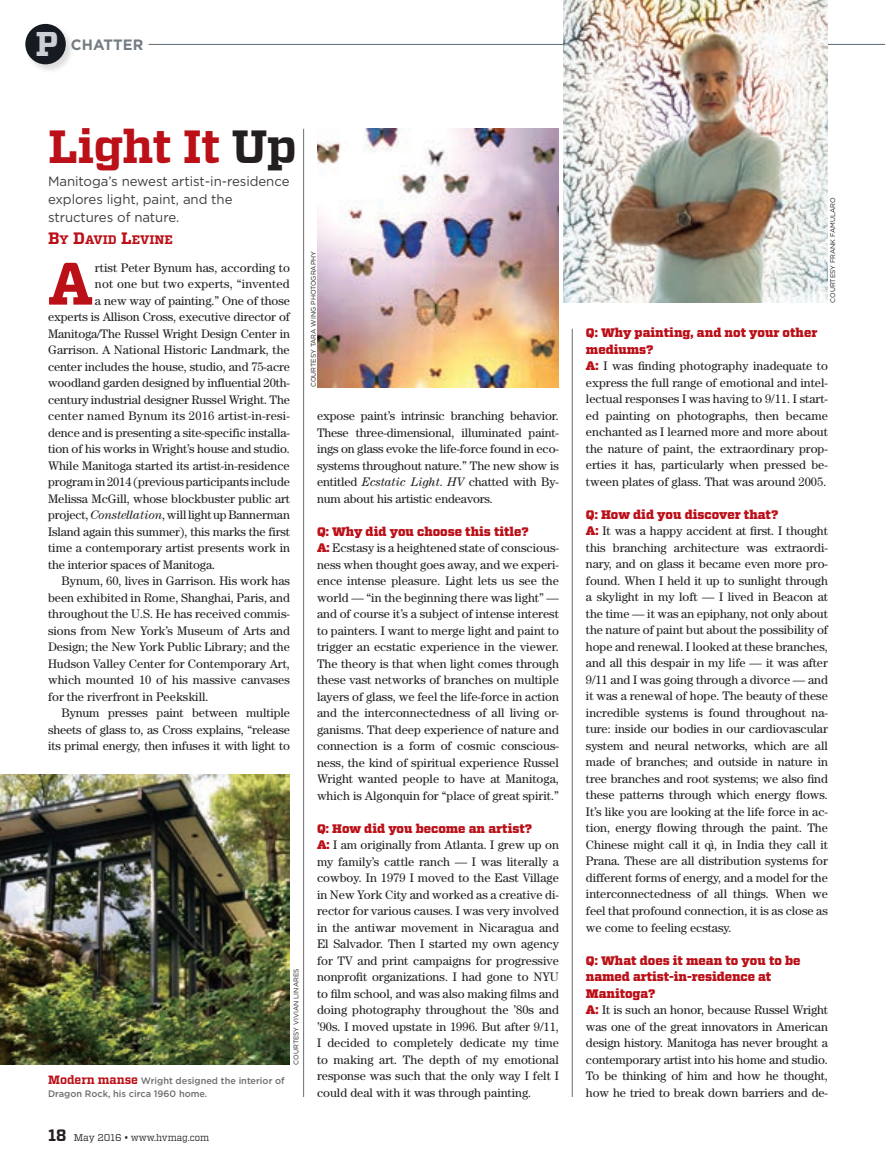
<style>
.page{position:relative;width:885px;height:1175px;background:#fff}
.page>*{position:absolute;margin:0;border:0;box-sizing:border-box;transform-origin:0 0}
.BodyText_DropCapSmal{font:700 59.55px "Vitesse";color:#bb1018}
.t1{font:700 46.5px "Vitesse";letter-spacing:-.015em;color:#bb1018}
.t2{font:700 34.35px "Vitesse";color:#cad0d4}
.t3{font:700 15px "Gotham";letter-spacing:.005em;color:#737d83}
.DeptDeck{font:13.5px/18px "Gotham";letter-spacing:-.005em;color:#3e3e3f}
.BodyText_DropCapSmal-2{font:12.3px/16.5px "Century";letter-spacing:-.01em;color:#231f20;text-align:justify}
.t4{font:900 12.3px/16.5px "Vitesse";color:#bb1018}
.BodyText_DropCapSmal-3{font:12.3px "Century";letter-spacing:.015em;color:#231f20}
.DeptDeck-2{font:700 12.3px "Vitesse";color:#bb1018}
.t5{font:9.75px "Vitesse";color:#231f20}
.t6{font:500 9.3px/12.8px "Gotham";color:#6c6d70}
.PhotoCreditLeft{font:6.75px "Gotham";color:#231f20}
.s1{color:#231f20}
.s2{font-size:16.5px}
.s3{font-style:italic}
.s4{font-family:"Vitesse";font-weight:700;font-size:12px;color:#bb1018}
.s5{font-weight:700;font-size:16.5px}
.s6{font-family:"Vitesse";font-weight:900;color:#bb1018}
</style>
<div class="page">
<hr style="left:303px;top:129px;width:1px;height:967px;background:#6c6d70">
<hr style="left:572px;top:329px;width:1px;height:767px;background:#6c6d70">
<hr style="left:149px;top:44px;width:735px;height:1px;background:#5f696f">
<div style="left:25px;top:23px;width:50px;height:51px;background:#231f20;opacity:.15"></div>
<div style="left:25px;top:24px;width:41px;height:40px;background:#161b21;border-radius:50%"></div>
<img style="left:563px;top:0;width:264px;height:303px">
<img style="left:317px;top:129px;width:241px;height:258px">
<img style="left:0;top:775px;width:290px;height:289px">
<p class="t2" style="left:35px;top:21px;width:24px">P</p>
<p class="t3" style="left:71px;top:36px;width:74px">CHATTER</p>
<p class="t1" style="left:48px;top:116px;width:250px">Light It <span class="s1">Up</span></p>
<p class="DeptDeck" style="left:48px;top:171px;width:243px">Manitoga’s newest artist-in-residence explores light, paint, and the structures of nature.</p>
<p class="DeptDeck-2" style="left:48px;top:231px;width:126px"><span class="s2">B</span>Y <span class="s2">D</span>AVID <span class="s2">L</span>EVINE</p>
<p class="BodyText_DropCapSmal" style="left:48px;top:244px;width:47px">A</p>
<p class="BodyText_DropCapSmal-2" style="left:95px;top:259px;width:196px">rtist Peter Bynum has, according to</p>
<p class="BodyText_DropCapSmal-3" style="left:95px;top:277px;width:196px">not one but two experts, “invented</p>
<p class="BodyText_DropCapSmal-2" style="left:95px;top:292px;width:196px">a new way of painting.” One of those</p>
<p class="BodyText_DropCapSmal-2" style="left:48px;top:308px;width:243px">experts is Allison Cross, executive director of</p>
<p class="BodyText_DropCapSmal-2" style="left:48px;top:325px;width:243px">Manitoga/The Russel Wright Design Center in</p>
<p class="BodyText_DropCapSmal-2" style="left:48px;top:341px;width:243px">Garrison. A National Historic Landmark, the</p>
<p class="BodyText_DropCapSmal-2" style="left:48px;top:358px;width:243px">center includes the house, studio, and 75-acre</p>
<p class="BodyText_DropCapSmal-2" style="left:48px;top:374px;width:243px">woodland garden designed by influential 20th-</p>
<p class="BodyText_DropCapSmal-2" style="left:48px;top:391px;width:243px">century industrial designer Russel Wright. The</p>
<p class="BodyText_DropCapSmal-3" style="left:48px;top:409px;width:243px">center named Bynum its 2016 artist-in-resi-</p>
<p class="BodyText_DropCapSmal-2" style="left:48px;top:424px;width:243px">dence and is presenting a site-specific installa-</p>
<p class="BodyText_DropCapSmal-2" style="left:48px;top:440px;width:243px">tion of his works in Wright’s house and studio.</p>
<p class="BodyText_DropCapSmal-2" style="left:48px;top:457px;width:243px">While Manitoga started its artist-in-residence</p>
<p class="BodyText_DropCapSmal-2" style="left:48px;top:473px;width:243px">program in 2014 (previous participants include</p>
<p class="BodyText_DropCapSmal-2" style="left:48px;top:490px;width:243px">Melissa McGill, whose blockbuster public art</p>
<p class="BodyText_DropCapSmal-2" style="left:48px;top:506px;width:243px">project, <span class="s3">Constellation</span>, will light up Bannerman</p>
<p class="BodyText_DropCapSmal-2" style="left:48px;top:523px;width:243px">Island again this summer), this marks the first</p>
<p class="BodyText_DropCapSmal-2" style="left:48px;top:539px;width:243px">time a contemporary artist presents work in</p>
<p class="BodyText_DropCapSmal-2" style="left:48px;top:556px;width:169px">the interior spaces of Manitoga.</p>
<p class="BodyText_DropCapSmal-2" style="left:48px;top:572px;width:243px;text-indent:14px">Bynum, 60, lives in Garrison. His work has been exhibited in Rome, Shanghai, Paris, and throughout the U.S. He has received commis&shy;sions from New York’s Museum of Arts and Design; the New York Public Library; and the Hudson Valley Center for Contemporary Art, which mounted 10 of his massive canvases for the riverfront in Peekskill.</p>
<p class="BodyText_DropCapSmal-2" style="left:48px;top:704px;width:243px;text-indent:14px">Bynum presses paint between multiple sheets of glass to, as Cross explains, “release its primal energy, then infuses it with light to</p>
<p class="t6" style="left:48px;top:1074px;width:238px"><span class="s4">Modern manse</span> Wright designed the interior of<br>Dragon Rock, his circa 1960 home.</p>
<p class="t5" style="left:48px;top:1131px;width:163px"><span class="s5">18</span> May 2016 • www.hvmag.com</p>
<p class="PhotoCreditLeft" style="left:292px;top:1064px;width:97px;rotate:-90deg">COURTESY VIVIAN LINARES</p>
<p class="PhotoCreditLeft" style="left:309px;top:387px;width:137px;rotate:-90deg">COURTESY TARA WING PHOTOGRAPHY</p>
<p class="BodyText_DropCapSmal-2" style="left:317px;top:407px;width:243px">expose paint’s intrinsic branching behavior.<br>These three-dimensional, illuminated paint&shy;ings on glass evoke the life-force found in eco&shy;systems throughout nature.” The new show is entitled <span class="s3">Ecstatic Light</span>. <span class="s3">HV</span> chatted with By&shy;num about his artistic endeavors.</p>
<p class="t4" style="left:317px;top:523px;width:213px">Q: Why did you choose this title?</p>
<p class="BodyText_DropCapSmal-2" style="left:317px;top:539px;width:243px"><span class="s6">A:</span> Ecstasy is a heightened state of conscious&shy;ness when thought goes away, and we experi&shy;ence intense pleasure. Light lets us see the world — “in the beginning there was light” — and of course it’s a subject of intense interest to painters. I want to merge light and paint to trigger an ecstatic experience in the viewer.<br>The theory is that when light comes through these vast networks of branches on multiple layers of glass, we feel the life-force in action and the interconnectedness of all living or&shy;ganisms. That deep experience of nature and connection is a form of cosmic conscious&shy;ness, the kind of spiritual experience Russel Wright wanted people to have at Manitoga, which is Algonquin for “place of great spirit.”</p>
<p class="t4" style="left:317px;top:820px;width:217px">Q: How did you become an artist?</p>
<p class="BodyText_DropCapSmal-2" style="left:317px;top:836px;width:243px"><span class="s6">A:</span> I am originally from Atlanta. I grew up on my family’s cattle ranch — I was literally a cowboy. In 1979 I moved to the East Village in New York City and worked as a creative di&shy;rector for various causes. I was very involved in the antiwar movement in Nicaragua and El Salvador. Then I started my own agency for TV and print campaigns for progressive nonprofit organizations. I had gone to NYU to film school, and was also making films and doing photography throughout the ’80s and ’90s. I moved upstate in 1996. But after 9/11, I decided to completely dedicate my time to making art. The depth of my emotional response was such that the only way I felt I could deal with it was through painting.</p>
<p class="PhotoCreditLeft" style="left:828px;top:303px;width:107px;rotate:-90deg">COURTESY FRANK FAMULARO</p>
<p class="t4" style="left:585px;top:325px;width:233px">Q: Why painting, and not your other mediums?</p>
<p class="BodyText_DropCapSmal-2" style="left:585px;top:358px;width:243px"><span class="s6">A:</span> I was finding photography inadequate to express the full range of emotional and intel&shy;lectual responses I was having to 9/11. I start&shy;ed painting on photographs, then became enchanted as I learned more and more about the nature of paint, the extraordinary prop&shy;erties it has, particularly when pressed be&shy;tween plates of glass. That was around 2005.</p>
<p class="t4" style="left:585px;top:506px;width:194px">Q: How did you discover that?</p>
<p class="BodyText_DropCapSmal-2" style="left:585px;top:523px;width:243px"><span class="s6">A:</span> It was a happy accident at first. I thought this branching architecture was extraordi&shy;nary, and on glass it became even more pro&shy;found. When I held it up to sunlight through a skylight in my loft — I lived in Beacon at the time — it was an epiphany, not only about the nature of paint but about the possibility of hope and renewal. I looked at these branches, and all this despair in my life — it was after 9/11 and I was going through a divorce — and it was a renewal of hope. The beauty of these incredible systems is found throughout na&shy;ture: inside our bodies in our cardiovascular system and neural networks, which are all made of branches; and outside in nature in tree branches and root systems; we also find these patterns through which energy flows.<br>It’s like you are looking at the life force in ac&shy;tion, energy flowing through the paint. The Chinese might call it qì, in India they call it Prana. These are all distribution systems for different forms of energy, and a model for the interconnectedness of all things. When we feel that profound connection, it is as close as we come to feeling ecstasy.</p>
<p class="t4" style="left:586px;top:952px;width:216px">Q: What does it mean to you to be</p>
<p class="t4" style="left:586px;top:969px;width:187px">named artist-in-residence at<br>Manitoga?</p>
<p class="BodyText_DropCapSmal-2" style="left:586px;top:1001px;width:243px"><span class="s6">A:</span> It is such an honor, because Russel Wright was one of the great innovators in American design history. Manitoga has never brought a contemporary artist into his home and studio.<br>To be thinking of him and how he thought, how he tried to break down barriers and de-</p>
</div>
